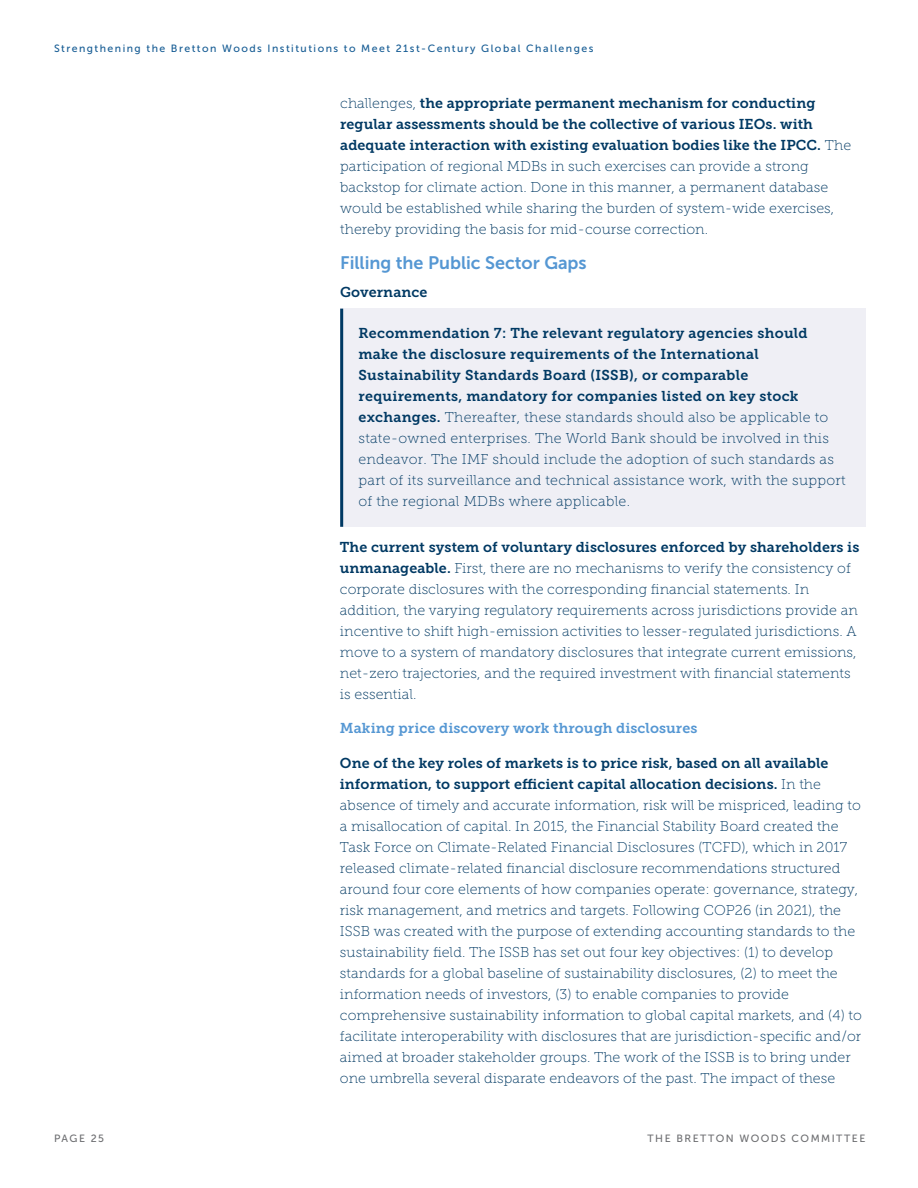
<style>
.page{position:relative;width:918px;height:1188px;background:#fff}
.page>*{position:absolute;margin:0;border:0;box-sizing:border-box;transform-origin:0 0}
.t1{font:18px "Museo Sans 700";color:#5597d3}
.t2{font:14.25px/21px "Museo Slab 100";letter-spacing:.005em;color:#003963}
.t3{font:14.25px/21px "Museo Slab 700";letter-spacing:.005em;color:#003963}
.t4{font:14.25px "Museo Slab 700";letter-spacing:.005em;color:#5597d3}
.t5{font:10.5px "Museo Sans 500";letter-spacing:.14em;color:#165c94}
.t6{font:10.5px "Museo Sans 500";letter-spacing:.14em;color:#6d6e71}
.s1{font-family:"Museo Slab 100"}
.s2{font-family:"Museo Slab 700"}
</style>
<div class="page">
<div style="left:340px;top:309px;width:526px;height:218px;background:#efeff5"></div>
<hr style="left:340px;top:309px;width:3px;height:218px;background:#003963">
<p class="t5" style="left:54px;top:43px;width:541px">Strengthening the Bretton Woods Institutions to Meet 21st-Century Global Challenges</p>
<p class="t3" style="left:340px;top:93px;width:512px"><span class="s1">challenges,</span> the appropriate permanent mechanism for conducting regular assessments should be the collective of various IEOs. with adequate interaction with existing evaluation bodies like the IPCC. <span class="s1">The</span></p>
<p class="t2" style="left:340px;top:156px;width:496px">participation of regional MDBs in such exercises can provide a strong backstop for climate action. Done in this manner, a permanent database would be established while sharing the burden of system-wide exercises, thereby providing the basis for mid-course correction.</p>
<p class="t1" style="left:340px;top:253px;width:248px">Filling the Public Sector Gaps</p>
<p class="t3" style="left:340px;top:281px;width:89px">Governance</p>
<p class="t3" style="left:358px;top:322px;width:451px">Recommendation 7: The relevant regulatory agencies should make the disclosure requirements of the International Sustainability Standards Board (ISSB), or comparable requirements, mandatory for companies listed on key stock</p>
<p class="t2" style="left:358px;top:406px;width:489px"><span class="s2">exchanges.</span> Thereafter, these standards should also be applicable to state-owned enterprises. The World Bank should be involved in this endeavor. The IMF should include the adoption of such standards as part of its surveillance and technical assistance work, with the support of the regional MDBs where applicable.</p>
<p class="t3" style="left:340px;top:536px;width:521px">The current system of voluntary disclosures enforced by shareholders is</p>
<p class="t2" style="left:340px;top:557px;width:519px"><span class="s2">unmanageable.</span> First, there are no mechanisms to verify the consistency of corporate disclosures with the corresponding financial statements. In addition, the varying regulatory requirements across jurisdictions provide an incentive to shift high-emission activities to lesser-regulated jurisdictions. A move to a system of mandatory disclosures that integrate current emissions, net-zero trajectories, and the required investment with financial statements is essential.</p>
<p class="t4" style="left:340px;top:720px;width:359px">Making price discovery work through disclosures</p>
<p class="t3" style="left:340px;top:752px;width:490px">One of the key roles of markets is to price risk, based on all available information, to support efficient capital allocation decisions. <span class="s1">In the</span></p>
<p class="t2" style="left:340px;top:794px;width:524px">absence of timely and accurate information, risk will be mispriced, leading to a misallocation of capital. In 2015, the Financial Stability Board created the Task Force on Climate-Related Financial Disclosures (TCFD), which in 2017 released climate-related financial disclosure recommendations structured around four core elements of how companies operate: governance, strategy, risk management, and metrics and targets. Following COP26 (in 2021), the ISSB was created with the purpose of extending accounting standards to the sustainability field. The ISSB has set out four key objectives: (1) to develop standards for a global baseline of sustainability disclosures, (2) to meet the information needs of investors, (3) to enable companies to provide comprehensive sustainability information to global capital markets, and (4) to facilitate interoperability with disclosures that are jurisdiction-specific and/or aimed at broader stakeholder groups. The work of the ISSB is to bring under one umbrella several disparate endeavors of the past. The impact of these</p>
<p class="t6" style="left:54px;top:1133px;width:52px">PAGE 25</p>
<p class="t6" style="left:648px;top:1133px;width:219px">THE BRETTON WOODS COMMITTEE</p>
</div>
